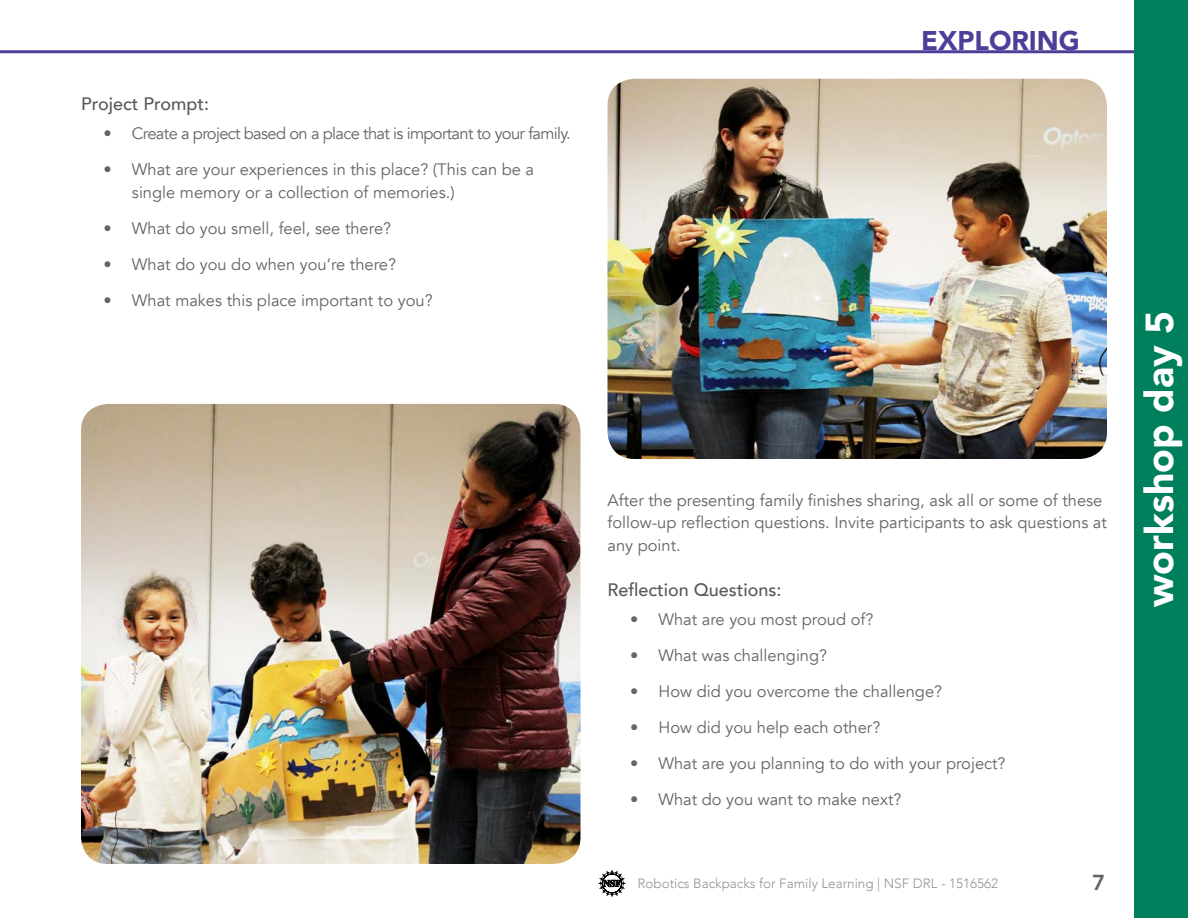
<style>
.page{position:relative;width:1188px;height:918px;background:#fff}
.page>*{position:absolute;margin:0;border:0;box-sizing:border-box;transform-origin:0 0}
.t1{font:900 39px "Avenir";color:#fff}
.t2{font:900 27px "Avenir";color:#4d3f99}
.t3{font:700 25.5px "Blender Pro";color:#636466}
.t4{font:500 18px "Avenir";color:#58595b}
.t5{font:16.5px/22.5px "Avenir";color:#636466}
.t6{font:16.5px "Avenir";letter-spacing:-.04em;color:#636466}
.t7{font:300 13.5px "Avenir";color:#939598}
</style>
<div class="page">
<svg style="left:598px;top:870px;width:28px;height:27px"></svg>
<hr style="left:0;top:50px;width:1134px;height:3px;background:#4d3f99">
<div style="left:1134px;top:0;width:54px;height:918px;background:#007f5c"></div>
<img style="left:608px;top:79px;width:499px;height:380px">
<img style="left:81px;top:404px;width:499px;height:460px">
<p class="t4" style="left:81px;top:88px;width:130px">Project Prompt:</p>
<p class="t6" style="left:104px;top:124px;width:469px">• Create a project based on a place that is important to your family.</p>
<p class="t5" style="left:132px;top:158px;width:404px;text-indent:-28px">• What are your experiences in this place? (This can be a single memory or a collection of memories.)</p>
<p class="t5" style="left:104px;top:217px;width:289px">• What do you smell, feel, see there?</p>
<p class="t5" style="left:104px;top:253px;width:294px">• What do you do when you’re there?</p>
<p class="t5" style="left:104px;top:289px;width:331px">• What makes this place important to you?</p>
<h2 class="t2" style="left:921px;top:18px;width:160px">EXPLORING</h2>
<p class="t5" style="left:607px;top:489px;width:501px">After the presenting family finishes sharing, ask all or some of these follow-up reflection questions. Invite participants to ask questions at any point.</p>
<p class="t4" style="left:608px;top:574px;width:176px">Reflection Questions:</p>
<p class="t5" style="left:630px;top:608px;width:245px">• What are you most proud of?</p>
<p class="t5" style="left:630px;top:644px;width:199px">• What was challenging?</p>
<p class="t5" style="left:630px;top:680px;width:314px">• How did you overcome the challenge?</p>
<p class="t5" style="left:630px;top:716px;width:252px">• How did you help each other?</p>
<p class="t5" style="left:630px;top:752px;width:377px">• What are you planning to do with your project?</p>
<p class="t5" style="left:630px;top:788px;width:273px">• What do you want to make next?</p>
<p class="t7" style="left:637px;top:875px;width:362px">Robotics Backpacks for Family Learning | NSF DRL - 1516562</p>
<h3 class="t3" style="left:1092px;top:869px;width:15px">7</h3>
<h1 class="t1" style="left:1126px;top:607px;width:298px;rotate:-90deg">workshop day 5</h1>
</div>
